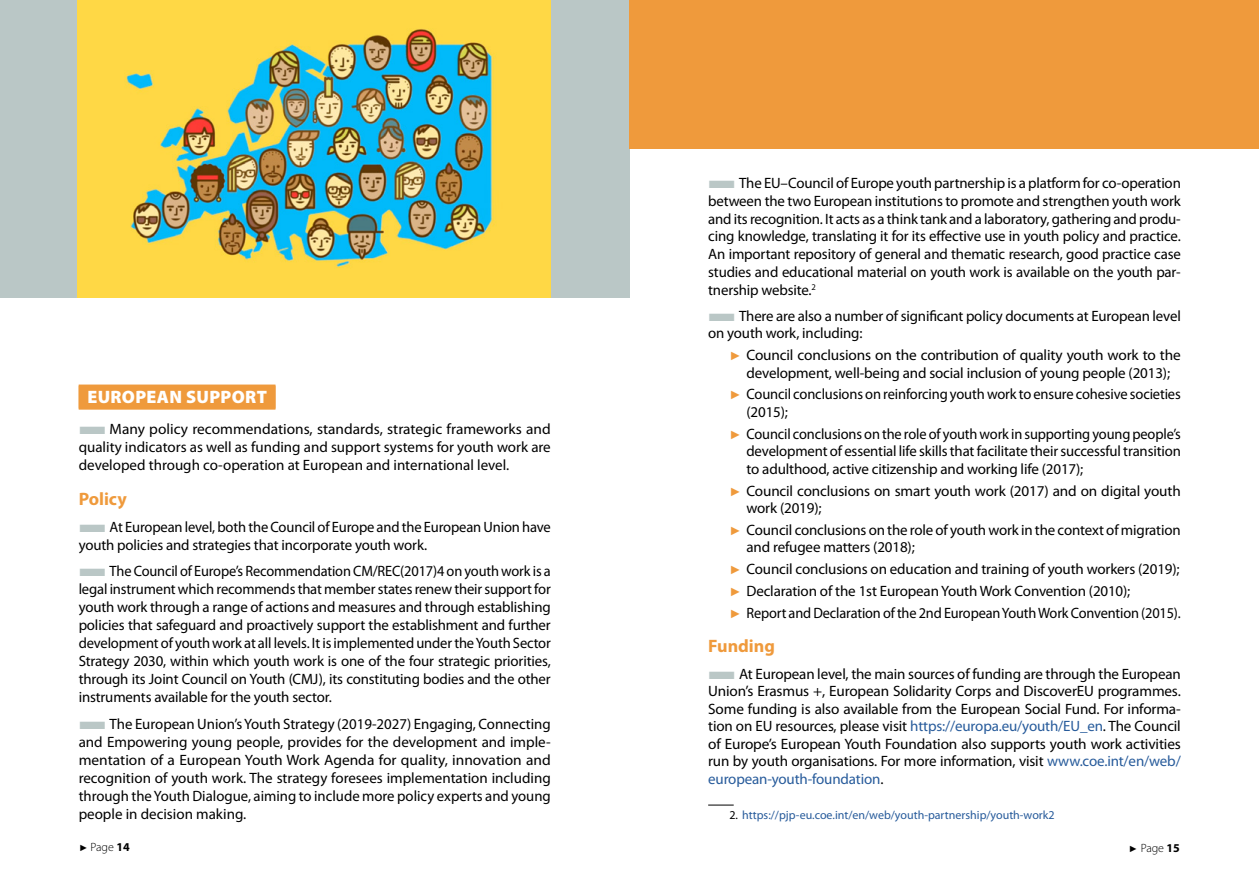
<style>
.page{position:relative;width:1259px;height:893px;background:#fff}
.page>*{position:absolute;margin:0;border:0;box-sizing:border-box;transform-origin:0 0}
.t1{font:900 18px "Myriad Pro";letter-spacing:.02em;color:#fff}
.t2{font:700 18px "Myriad Pro";color:#ef9a3c}
.t3{font:15px/17.5px "Myriad Pro";letter-spacing:-.01em;color:#000}
.t4{font:15px/18px "Myriad Pro";letter-spacing:-.01em;color:#000;text-align:justify;scale:.96 1}
.t5{font:12px "Myriad Pro";color:#275b9b}
.t6{font:300 12px "Myriad Pro";color:#000}
.s1{color:#bac7c6}
.s2{font-family:"Arial";font-size:12px;color:#ef9a3c}
.s3{color:#275b9b}
.s4{color:#000}
.s5{font-family:"Arial";font-weight:400;font-size:9px}
.s6{font-weight:700}
</style>
<div class="page">
<div style="left:0;top:0;width:629px;height:298px;background:#bac7c6"></div>
<div style="left:79px;top:386px;width:196px;height:24px;background:#f4bd80"></div>
<div style="left:79px;top:385px;width:196px;height:24px;background:#ef9a3c"></div>
<svg style="left:708px;top:805px;width:25px;height:1px"></svg>
<img style="left:78px;top:0;width:473px;height:298px">
<div style="left:629px;top:0;width:630px;height:149px;background:#ef9a3c"></div>
<p class="t1" style="left:87px;top:385px;width:181px">EUROPEAN SUPPORT</p>
<p class="t3" style="left:79px;top:420px;width:474px;line-height:18px;text-align:justify"><span class="s1">■</span>Many policy recommendations, standards, strategic frameworks and quality indicators as well as funding and support systems for youth work are developed through co-operation at European and international level.</p>
<p class="t2" style="left:79px;top:487px;width:50px">Policy</p>
<p class="t3" style="left:79px;top:517px;width:474px;line-height:18px"><span class="s1">■</span>At European level, both the Council of Europe and the European Union have youth policies and strategies that incorporate youth work.</p>
<p class="t4" style="left:79px;top:562px;width:493px"><span class="s1">■</span>The Council of Europe’s Recommendation CM/REC(2017)4 on youth work is a legal instrument which recommends that member states renew their support for youth work through a range of actions and measures and through establishing policies that safeguard and proactively support the establishment and further development of youth work at all levels. It is implemented under the Youth Sector Strategy 2030, within which youth work is one of the four strategic priorities, through its Joint Council on Youth (CMJ), its constituting bodies and the other instruments available for the youth sector.</p>
<p class="t3" style="left:79px;top:714px;width:473px;line-height:18px;text-align:justify"><span class="s1">■</span>The European Union’s Youth Strategy (2019-2027) Engaging, Connecting and Empowering young people, provides for the development and imple&shy;mentation of a European Youth Work Agenda for quality, innovation and recognition of youth work. The strategy foresees implementation including through the Youth Dialogue, aiming to include more policy experts and young people in decision making.</p>
<p class="t3" style="left:708px;top:174px;width:474px;text-align:justify"><span class="s1">■</span>The EU–Council of Europe youth partnership is a platform for co-operation between the two European institutions to promote and strengthen youth work and its recognition. It acts as a think tank and a laboratory, gathering and produ&shy;cing knowledge, translating it for its effective use in youth policy and practice.<br>An important repository of general and thematic research, good practice case studies and educational material on youth work is available on the youth par&shy;tnership website.<sup>2</sup></p>
<p class="t3" style="left:708px;top:307px;width:474px"><span class="s1">■</span>There are also a number of significant policy documents at European level on youth work, including:</p>
<p class="t3" style="left:729px;top:346px;width:453px;text-align:center"><span class="s2">►</span> Council conclusions on the contribution of quality youth work to the development, well-being and social inclusion of young people (2013);</p>
<p class="t3" style="left:746px;top:385px;width:436px;text-indent:-17px"><span class="s2">►</span> Council conclusions on reinforcing youth work to ensure cohesive societies (2015);</p>
<p class="t4" style="left:746px;top:425px;width:454px;line-height:17.5px;text-indent:-17px"><span class="s2">►</span> Council conclusions on the role of youth work in supporting young people’s development of essential life skills that facilitate their successful transition to adulthood, active citizenship and working life (2017);</p>
<p class="t3" style="left:746px;top:481px;width:436px;text-indent:-17px"><span class="s2">►</span> Council conclusions on smart youth work (2017) and on digital youth work (2019);</p>
<p class="t3" style="left:746px;top:521px;width:436px;text-indent:-17px"><span class="s2">►</span> Council conclusions on the role of youth work in the context of migration and refugee matters (2018);</p>
<p class="t3" style="left:729px;top:558px;width:453px;line-height:21.8px"><span class="s2">►</span> Council conclusions on education and training of youth workers (2019); <span class="s2">►</span> Declaration of the 1st European Youth Work Convention (2010);<br><span class="s2">►</span> Report and Declaration of the 2nd European Youth Work Convention (2015).</p>
<p class="t2" style="left:708px;top:635px;width:68px">Funding</p>
<p class="t3" style="left:708px;top:664px;width:474px;text-align:justify"><span class="s1">■</span>At European level, the main sources of funding are through the European Union’s Erasmus +, European Solidarity Corps and DiscoverEU programmes.<br>Some funding is also available from the European Social Fund. For informa&shy;tion on EU resources, please visit <span class="s3">https://europa.eu/youth/EU_en</span>. The Council of Europe’s European Youth Foundation also supports youth work activities run by youth organisations. For more information, visit <span class="s3">www.coe.int/en/web/ european-youth-foundation</span>.</p>
<p class="t5" style="left:729px;top:807px;width:327px"><span class="s4">2.</span> https://pjp-eu.coe.int/en/web/youth-partnership/youth-work2</p>
<p class="t6" style="left:79px;top:840px;width:52px"><span class="s5">►</span> Page <span class="s6">14</span></p>
<p class="t6" style="left:1128px;top:841px;width:53px"><span class="s5">►</span> Page <span class="s6">15</span></p>
</div>
